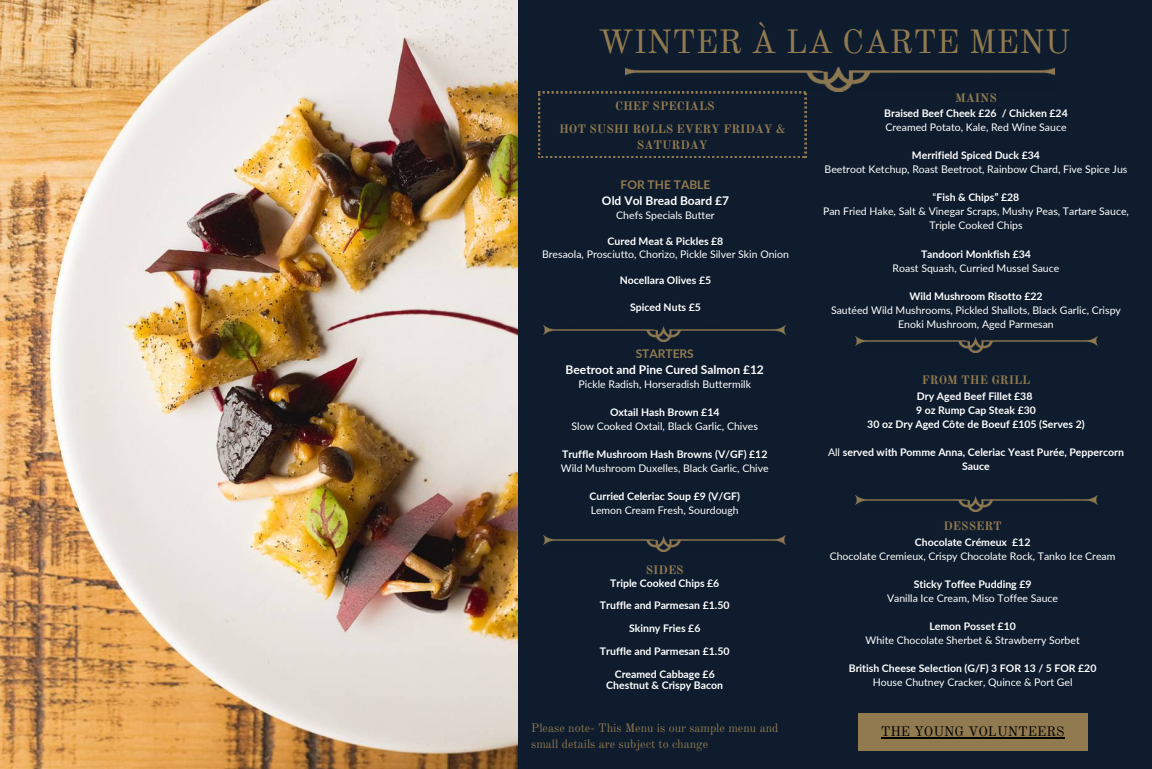
<style>
.page{position:relative;width:1152px;height:769px;background:#fff}
.page>*{position:absolute;margin:0;border:0;box-sizing:border-box;transform-origin:0 0}
.t1{font:33px "Old Standard";color:#917a50}
.t2{font:13.5px "Old Standard";color:#000}
.t3{font:700 12px/22.6px "Old Standard";color:#917a50}
.t4{font:12px/16px "Old Standard";color:#917a50}
.t5{font:700 12px "Lato";color:#fff}
.t6{font:700 12px "Lato";color:#917a50}
.t7{font:10.5px/14px "Lato";color:#fff;text-align:center}
.t8{font:700 10.5px/22.8px "Lato";color:#fff;text-align:center}
.s1{font-weight:700}
.s2{font-weight:400}
</style>
<div class="page">
<div style="left:0;top:0;width:1152px;height:768px;background:#0e1c2d"></div>
<img style="left:0;top:0;width:518px;height:768px">
<img style="left:855px;top:337px;width:242px;height:15px">
<img style="left:855px;top:495px;width:242px;height:16px">
<img style="left:544px;top:535px;width:242px;height:16px">
<img style="left:544px;top:325px;width:242px;height:16px">
<img style="left:625px;top:67px;width:430px;height:24px">
<div style="left:858px;top:713px;width:229px;height:37px;background:#917a50"></div>
<hr style="left:881px;top:737px;width:184px;height:1px;background:#000">
<svg style="left:538px;top:91px;width:269px;height:67px"></svg>
<h1 class="t1" style="left:598px;top:22px;width:474px">WINTER À LA CARTE MENU</h1>
<p class="t3" style="left:559px;top:95px;width:228px;text-indent:56px">CHEF SPECIALS<br>HOT SUSHI ROLLS EVERY FRIDAY &amp;</p>
<p class="t3" style="left:637px;top:133px;width:72px">SATURDAY</p>
<p class="t6" style="left:621px;top:177px;width:91px">FOR THE TABLE</p>
<p class="t5" style="left:602px;top:193px;width:129px">Old Vol Bread Board £7</p>
<p class="t7" style="left:616px;top:207px;width:100px">Chefs Specials Butter</p>
<p class="t8" style="left:608px;top:229px;width:117px">Cured Meat &amp; Pickles £8</p>
<p class="t7" style="left:542px;top:247px;width:248px">Bresaola, Prosciutto, Chorizo, Pickle Silver Skin Onion</p>
<p class="t8" style="left:620px;top:269px;width:93px">Nocellara Olives £5</p>
<p class="t8" style="left:630px;top:295px;width:72px">Spiced Nuts £5</p>
<p class="t6" style="left:636px;top:345px;width:60px">STARTERS</p>
<p class="t5" style="left:566px;top:362px;width:200px">Beetroot and Pine Cured Salmon £12</p>
<p class="t7" style="left:579px;top:377px;width:174px">Pickle Radish, Horseradish Buttermilk</p>
<p class="t8" style="left:610px;top:400px;width:111px">Oxtail Hash Brown £14</p>
<p class="t7" style="left:572px;top:419px;width:188px">Slow Cooked Oxtail, Black Garlic, Chives</p>
<p class="t8" style="left:562px;top:442px;width:207px">Truffle Mushroom Hash Browns (V/GF) £12</p>
<p class="t7" style="left:561px;top:461px;width:209px">Wild Mushroom Duxelles, Black Garlic, Chive</p>
<p class="t8" style="left:590px;top:484px;width:152px">Curried Celeriac Soup £9 (V/GF)</p>
<p class="t7" style="left:591px;top:503px;width:150px">Lemon Cream Fresh, Sourdough</p>
<p class="t3" style="left:646px;top:558px;width:39px">SIDES</p>
<p class="t8" style="left:600px;top:571px;width:131px">Triple Cooked Chips £6<br>Truffle and Parmesan £1.50<br>Skinny Fries £6<br>Truffle and Parmesan £1.50<br>Creamed Cabbage £6</p>
<p class="t8" style="left:606px;top:673px;width:118px">Chestnut &amp; Crispy Bacon</p>
<p class="t4" style="left:531px;top:719px;width:249px">Please note- This Menu is our sample menu and small details are subject to change</p>
<p class="t3" style="left:955px;top:86px;width:43px">MAINS</p>
<p class="t8" style="left:884px;top:102px;width:185px">Braised Beef Cheek £26 / Chicken £24</p>
<p class="t7" style="left:885px;top:120px;width:183px">Creamed Potato, Kale, Red Wine Sauce</p>
<p class="t8" style="left:912px;top:144px;width:130px">Merrifield Spiced Duck £34</p>
<p class="t7" style="left:825px;top:162px;width:304px">Beetroot Ketchup, Roast Beetroot, Rainbow Chard, Five Spice Jus</p>
<p class="t7" style="left:823px;top:190px;width:307px">“<span class="s1">Fish &amp; Chips” £28<br></span>Pan Fried Hake, Salt &amp; Vinegar Scraps, Mushy Peas, Tartare Sauce,<br>Triple Cooked Chips</p>
<p class="t8" style="left:921px;top:242px;width:111px">Tandoori Monkfish £34</p>
<p class="t7" style="left:893px;top:260px;width:168px">Roast Squash, Curried Mussel Sauce</p>
<p class="t8" style="left:909px;top:284px;width:135px">Wild Mushroom Risotto £22</p>
<p class="t7" style="left:831px;top:302px;width:291px">Sautéed Wild Mushrooms, Pickled Shallots, Black Garlic, Crispy<br>Enoki Mushroom, Aged Parmesan</p>
<p class="t3" style="left:922px;top:369px;width:110px">FROM THE GRILL</p>
<p class="t8" style="left:867px;top:389px;width:219px;line-height:14px">Dry Aged Beef Fillet £38<br>9 oz Rump Cap Steak £30<br>30 oz Dry Aged Côte de Boeuf £105 (Serves 2)</p>
<p class="t8" style="left:828px;top:445px;width:297px;line-height:14px"><span class="s2">All</span> served with Pomme Anna, Celeriac Yeast Purée, Peppercorn<br>Sauce</p>
<p class="t3" style="left:944px;top:515px;width:60px">DESSERT</p>
<p class="t8" style="left:915px;top:530px;width:117px">Chocolate Crémeux £12</p>
<p class="t7" style="left:830px;top:549px;width:287px">Chocolate Cremieux, Crispy Chocolate Rock, Tanko Ice Cream</p>
<p class="t8" style="left:914px;top:572px;width:119px">Sticky Toffee Pudding £9</p>
<p class="t7" style="left:887px;top:591px;width:173px">Vanilla Ice Cream, Miso Toffee Sauce</p>
<p class="t8" style="left:929px;top:614px;width:88px">Lemon Posset £10</p>
<p class="t7" style="left:866px;top:633px;width:216px">White Chocolate Sherbet &amp; Strawberry Sorbet</p>
<p class="t8" style="left:849px;top:656px;width:249px">British Cheese Selection (G/F) 3 FOR 13 / 5 FOR £20</p>
<p class="t7" style="left:873px;top:675px;width:201px">House Chutney Cracker, Quince &amp; Port Gel</p>
<p class="t2" style="left:881px;top:723px;width:185px">THE YOUNG VOLUNTEERS</p>
</div>
